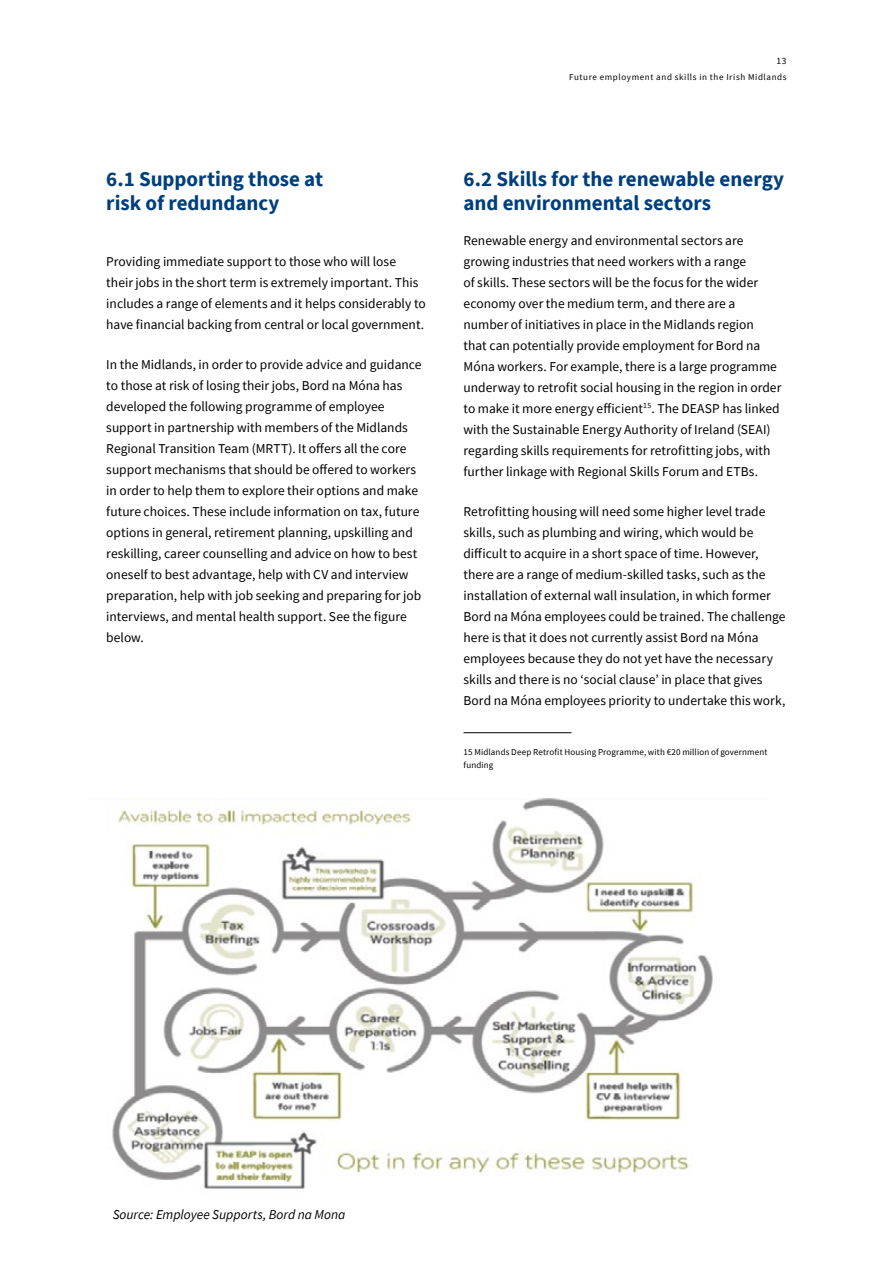
<style>
.page{position:relative;width:893px;height:1263px;background:#fff}
.page>*{position:absolute;margin:0;border:0;box-sizing:border-box;transform-origin:0 0}
.t1{font:700 21px/24px "Source Sans Pro";color:#013f7c}
.t2{font:13.5px/21px "Source Sans Pro";color:#000}
.t3{font:italic 13.5px "Source Sans Pro";color:#000}
.t4{font:9.45px "Source Sans Pro";color:#000}
.t5{font:9px/13.5px "Source Sans Pro";letter-spacing:.02em;color:#000}
.t6{font:9px "Source Sans Pro";letter-spacing:.07em;color:#000}
</style>
<div class="page">
<hr style="left:463px;top:732px;width:108px;height:1px;background:#000">
<img style="left:112px;top:798px;width:601px;height:391px">
<h1 class="t1" style="left:106px;top:167px;width:218px">6.1 Supporting those at risk of redundancy</h1>
<p class="t2" style="left:106px;top:251px;width:321px">Providing immediate support to those who will lose their jobs in the short term is extremely important. This includes a range of elements and it helps considerably to have financial backing from central or local government.</p>
<p class="t2" style="left:106px;top:354px;width:317px">In the Midlands, in order to provide advice and guidance to those at risk of losing their jobs, Bord na Móna has developed the following programme of employee support in partnership with members of the Midlands Regional Transition Team (MRTT). It offers all the core support mechanisms that should be offered to workers in order to help them to explore their options and make future choices. These include information on tax, future options in general, retirement planning, upskilling and reskilling, career counselling and advice on how to best oneself to best advantage, help with CV and interview preparation, help with job seeking and preparing for job interviews, and mental health support. See the figure below.</p>
<p class="t4" style="left:776px;top:55px;width:12px">13</p>
<p class="t6" style="left:569px;top:72px;width:219px">Future employment and skills in the Irish Midlands</p>
<h1 class="t1" style="left:463px;top:167px;width:322px">6.2 Skills for the renewable energy and environmental sectors</h1>
<p class="t2" style="left:463px;top:230px;width:319px">Renewable energy and environmental sectors are growing industries that need workers with a range<br>of skills. These sectors will be the focus for the wider economy over the medium term, and there are a number of initiatives in place in the Midlands region<br>that can potentially provide employment for Bord na Móna workers. For example, there is a large programme underway to retrofit social housing in the region in order to make it more energy efficient<sup>15</sup>. The DEASP has linked with the Sustainable Energy Authority of Ireland (SEAI) regarding skills requirements for retrofitting jobs, with further linkage with Regional Skills Forum and ETBs.</p>
<p class="t2" style="left:463px;top:501px;width:324px">Retrofitting housing will need some higher level trade skills, such as plumbing and wiring, which would be difficult to acquire in a short space of time. However, there are a range of medium-skilled tasks, such as the installation of external wall insulation, in which former Bord na Móna employees could be trained. The challenge here is that it does not currently assist Bord na Móna employees because they do not yet have the necessary skills and there is no ‘social clause’ in place that gives Bord na Móna employees priority to undertake this work,</p>
<p class="t5" style="left:463px;top:745px;width:306px">15 Midlands Deep Retrofit Housing Programme, with €20 million of government funding</p>
<p class="t3" style="left:113px;top:1206px;width:234px">Source: Employee Supports, Bord na Mona</p>
</div>
